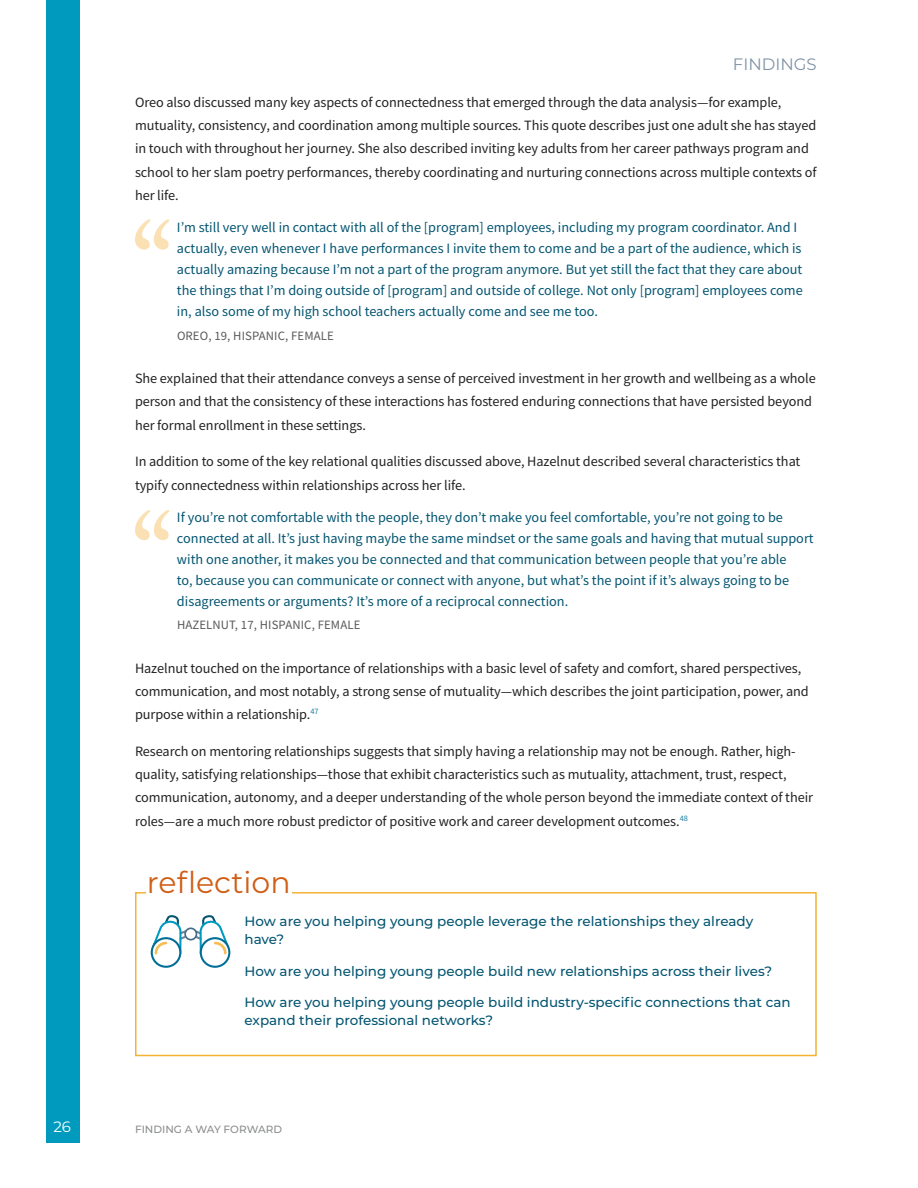
<style>
.page{position:relative;width:918px;height:1188px;background:#fff}
.page>*{position:absolute;margin:0;border:0;box-sizing:border-box;transform-origin:0 0}
.t1{font:30px "Montserrat";color:#d05e16}
.t2{font:16.5px "Montserrat";color:#8193a7}
.t3{font:15px "Montserrat";color:#fff}
.t4{font:14.25px/23.2px "Source Sans Pro";letter-spacing:-.005em;color:#222223}
.t5{font:14.25px/21px "Source Sans Pro";color:#045571}
.t6{font:500 13.5px/18px "Montserrat";color:#045571}
.t7{font:12.75px "Source Sans Pro";letter-spacing:.01em;color:#58595b}
.t8{font:500 10.5px "Montserrat";color:#8a8c8e}
</style>
<div class="page">
<div style="left:46px;top:0;width:33px;height:1142px;background:#009abe"></div>
<div style="left:135px;top:892px;width:682px;height:164px;border:2px solid #f4b333"></div>
<div style="left:146px;top:864px;width:146px;height:35px;background:#fff"></div>
<svg style="left:201px;top:938px;width:28px;height:29px"></svg>
<div style="left:200px;top:937px;width:30px;height:31px;border:2px solid #006e97;border-radius:50%"></div>
<svg style="left:152px;top:938px;width:28px;height:29px"></svg>
<div style="left:151px;top:937px;width:30px;height:31px;border:2px solid #006e97;border-radius:50%"></div>
<svg style="left:151px;top:915px;width:79px;height:43px"></svg>
<div style="left:184px;top:928px;width:13px;height:12px;border:2px solid #456a84;border-radius:50%"></div>
<svg style="left:135px;top:510px;width:34px;height:30px"></svg>
<svg style="left:135px;top:219px;width:34px;height:31px"></svg>
<p class="t2" style="left:733px;top:53px;width:85px">FINDINGS</p>
<p class="t4" style="left:135px;top:90px;width:683px">Oreo also discussed many key aspects of connectedness that emerged through the data analysis—for example, mutuality, consistency, and coordination among multiple sources. This quote describes just one adult she has stayed in touch with throughout her journey. She also described inviting key adults from her career pathways program and school to her slam poetry performances, thereby coordinating and nurturing connections across multiple contexts of her life.</p>
<p class="t5" style="left:177px;top:217px;width:627px">I’m still very well in contact with all of the [program] employees, including my program coordinator. And I actually, even whenever I have performances I invite them to come and be a part of the audience, which is actually amazing because I’m not a part of the program anymore. But yet still the fact that they care about the things that I’m doing outside of [program] and outside of college. Not only [program] employees come in, also some of my high school teachers actually come and see me too.</p>
<p class="t7" style="left:177px;top:327px;width:158px">OREO, 19, HISPANIC, FEMALE</p>
<p class="t4" style="left:135px;top:367px;width:682px">She explained that their attendance conveys a sense of perceived investment in her growth and wellbeing as a whole person and that the consistency of these interactions has fostered enduring connections that have persisted beyond her formal enrollment in these settings.</p>
<p class="t4" style="left:135px;top:450px;width:667px">In addition to some of the key relational qualities discussed above, Hazelnut described several characteristics that typify connectedness within relationships across her life.</p>
<p class="t5" style="left:177px;top:506px;width:638px">If you’re not comfortable with the people, they don’t make you feel comfortable, you’re not going to be connected at all. It’s just having maybe the same mindset or the same goals and having that mutual support with one another, it makes you be connected and that communication between people that you’re able<br>to, because you can communicate or connect with anyone, but what’s the point if it’s always going to be disagreements or arguments? It’s more of a reciprocal connection.</p>
<p class="t7" style="left:177px;top:617px;width:185px">HAZELNUT, 17, HISPANIC, FEMALE</p>
<p class="t4" style="left:135px;top:656px;width:675px">Hazelnut touched on the importance of relationships with a basic level of safety and comfort, shared perspectives, communication, and most notably, a strong sense of mutuality—which describes the joint participation, power, and purpose within a relationship.<sup>47</sup></p>
<p class="t4" style="left:135px;top:740px;width:680px">Research on mentoring relationships suggests that simply having a relationship may not be enough. Rather, high&shy;quality, satisfying relationships—those that exhibit characteristics such as mutuality, attachment, trust, respect, communication, autonomy, and a deeper understanding of the whole person beyond the immediate context of their roles—are a much more robust predictor of positive work and career development outcomes.<sup>48</sup></p>
<h1 class="t1" style="left:147px;top:862px;width:145px">reflection</h1>
<p class="t6" style="left:244px;top:912px;width:510px">How are you helping young people leverage the relationships they already have?</p>
<p class="t6" style="left:244px;top:961px;width:529px">How are you helping young people build new relationships across their lives?</p>
<p class="t6" style="left:244px;top:993px;width:548px">How are you helping young people build industry-specific connections that can expand their professional networks?</p>
<p class="t3" style="left:54px;top:1117px;width:19px">26</p>
<p class="t8" style="left:135px;top:1122px;width:149px">FINDING A WAY FORWARD</p>
</div>
